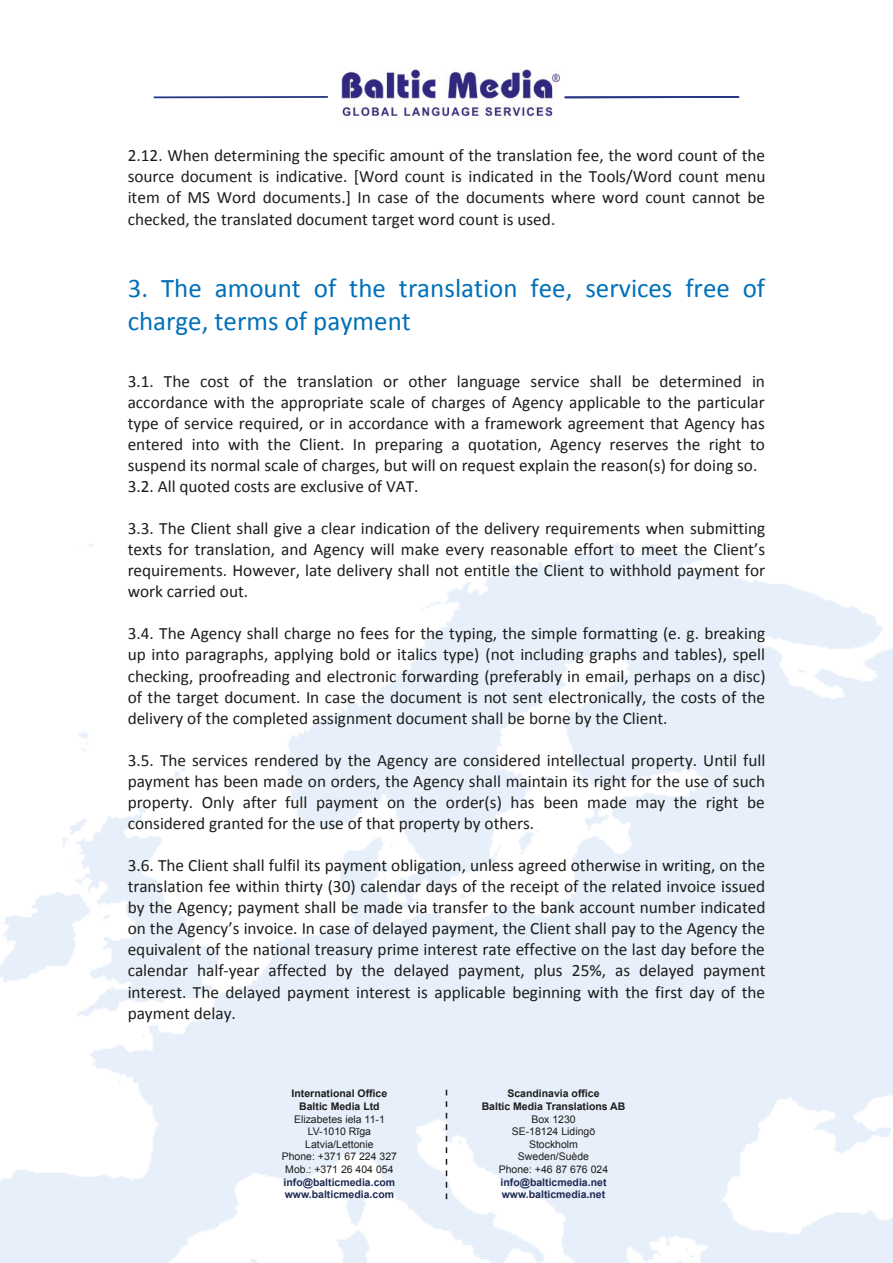
<style>
.page{position:relative;width:893px;height:1263px;background:#fff}
.page>*{position:absolute;margin:0;border:0;box-sizing:border-box;transform-origin:0 0}
.t1{font:27px/33px "Calibri";color:#0070b9}
.t2{font:17.25px/21px "Calibri";color:#1d1d1b;text-align:justify}
.t3{font:10.5px/12.6px "Arial";color:#1d1d1b;text-align:center}
.t4{font:700 10.5px/12.6px "Arial";color:#202b54}
.t5{font:700 10.5px/12.6px "Arial";color:#1d1d1b;text-align:center}
</style>
<div class="page">
<svg style="left:446px;top:1090px;width:1px;height:109px"></svg>
<img style="left:341px;top:69px;width:220px;height:48px">
<hr style="left:154px;top:96px;width:174px;height:2px;background:#283583">
<hr style="left:564px;top:96px;width:175px;height:2px;background:#283583">
<p class="t2" style="left:128px;top:145px;width:639px">2.12. When determining the specific amount of the translation fee, the word count of the source document is indicative. [Word count is indicated in the Tools/Word count menu item of MS Word documents.] In case of the documents where word count cannot be checked, the translated document target word count is used.</p>
<h1 class="t1" style="left:128px;top:272px;width:639px">3. The amount of the translation fee, services free of charge, terms of payment</h1>
<p class="t2" style="left:128px;top:370px;width:639px;text-align:left">3.1. The cost of the translation or other language service shall be determined in accordance with the appropriate scale of charges of Agency applicable to the particular type of service required, or in accordance with a framework agreement that Agency has entered into with the Client. In preparing a quotation, Agency reserves the right to suspend its normal scale of charges, but will on request explain the reason(s) for doing so.<br>3.2. All quoted costs are exclusive of VAT.</p>
<p class="t2" style="left:128px;top:518px;width:639px">3.3. The Client shall give a clear indication of the delivery requirements when submitting texts for translation, and Agency will make every reasonable effort to meet the Client’s requirements. However, late delivery shall not entitle the Client to withhold payment for work carried out.</p>
<p class="t2" style="left:128px;top:623px;width:639px">3.4. The Agency shall charge no fees for the typing, the simple formatting (e. g. breaking up into paragraphs, applying bold or italics type) (not including graphs and tables), spell checking, proofreading and electronic forwarding (preferably in email, perhaps on a disc) of the target document. In case the document is not sent electronically, the costs of the delivery of the completed assignment document shall be borne by the Client.</p>
<p class="t2" style="left:128px;top:750px;width:639px">3.5. The services rendered by the Agency are considered intellectual property. Until full payment has been made on orders, the Agency shall maintain its right for the use of such property. Only after full payment on the order(s) has been made may the right be considered granted for the use of that property by others.</p>
<p class="t2" style="left:128px;top:855px;width:639px">3.6. The Client shall fulfil its payment obligation, unless agreed otherwise in writing, on the translation fee within thirty (30) calendar days of the receipt of the related invoice issued by the Agency; payment shall be made via transfer to the bank account number indicated on the Agency’s invoice. In case of delayed payment, the Client shall pay to the Agency the equivalent of the national treasury prime interest rate effective on the last day before the calendar half-year affected by the delayed payment, plus 25%, as delayed payment interest. The delayed payment interest is applicable beginning with the first day of the payment delay.</p>
<p class="t5" style="left:292px;top:1088px;width:97px">International Office<br>Baltic Media Ltd</p>
<p class="t3" style="left:282px;top:1113px;width:117px">Elizabetes iela 11-1<br>LV-1010 Rīga<br>Latvia/Lettonie<br>Phone: +371 67 224 327<br>Mob.: +371 26 404 054</p>
<p class="t4" style="left:284px;top:1176px;width:113px">info@balticmedia.com www.balticmedia.com</p>
<p class="t5" style="left:482px;top:1088px;width:145px">Scandinavia office<br>Baltic Media Translations AB</p>
<p class="t3" style="left:499px;top:1113px;width:111px">Box 1230<br>SE-18124 Lidingö<br>Stockholm<br>Sweden/Suède<br>Phone: +46 87 676 024</p>
<p class="t4" style="left:501px;top:1176px;width:107px">info@balticmedia.net www.balticmedia.net</p>
</div>
